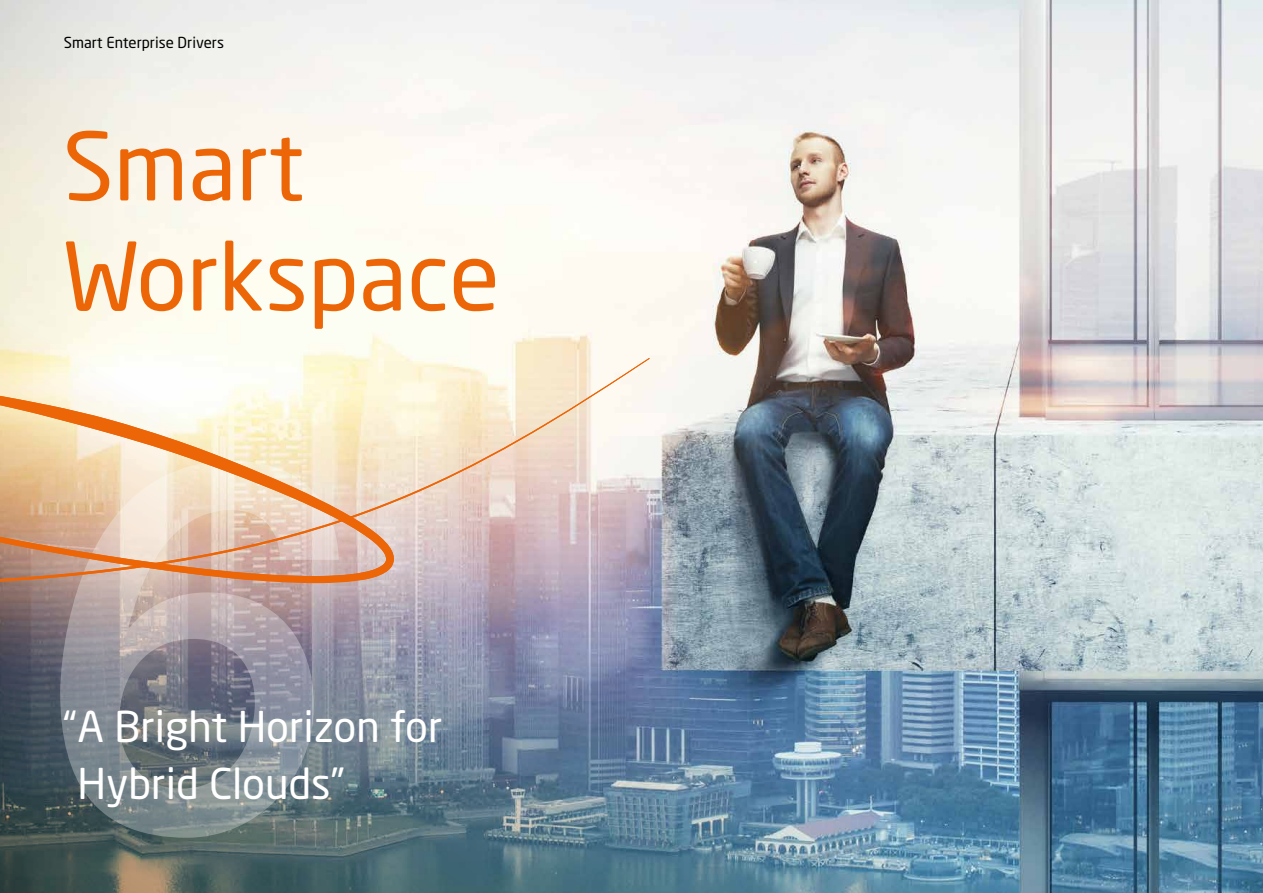
<style>
.page{position:relative;width:1263px;height:893px;background:#fff}
.page>*{position:absolute;margin:0;border:0;box-sizing:border-box;transform-origin:0 0}
.t1{font:italic 500 517.65px "Helvetica Neue LT Pro";color:#fff}
.t2{font:93.15px/110.1px "Neo Sans Std";color:#ec6608}
.t3{font:42px/57px "Neo Sans Std";color:#fff}
.t4{font:15px "Neo Sans Std";color:#000}
</style>
<div class="page">
<img style="left:0;top:0;width:1263px;height:893px">
<img style="left:0;top:203px;width:1031px;height:690px">
<div style="left:0;top:324px;width:677px;height:300px;background:#fff;opacity:.75"></div>
<svg style="left:0;top:580px;width:650px;height:5px;background:#bea09c"></svg>
<svg style="left:0;top:358px;width:650px;height:222px;background:#ead1ba"></svg>
<p class="t4" style="left:64px;top:34px;width:162px">Smart Enterprise Drivers</p>
<h2 class="t2" style="left:63px;top:110px;width:439px">Smart<br>Workspace</h2>
<h1 class="t1" style="left:48px;top:340px;width:289px">6</h1>
<p class="t3" style="left:78px;top:697px;width:366px;text-indent:-15px">“A Bright Horizon for<br>Hybrid Clouds”</p>
</div>
